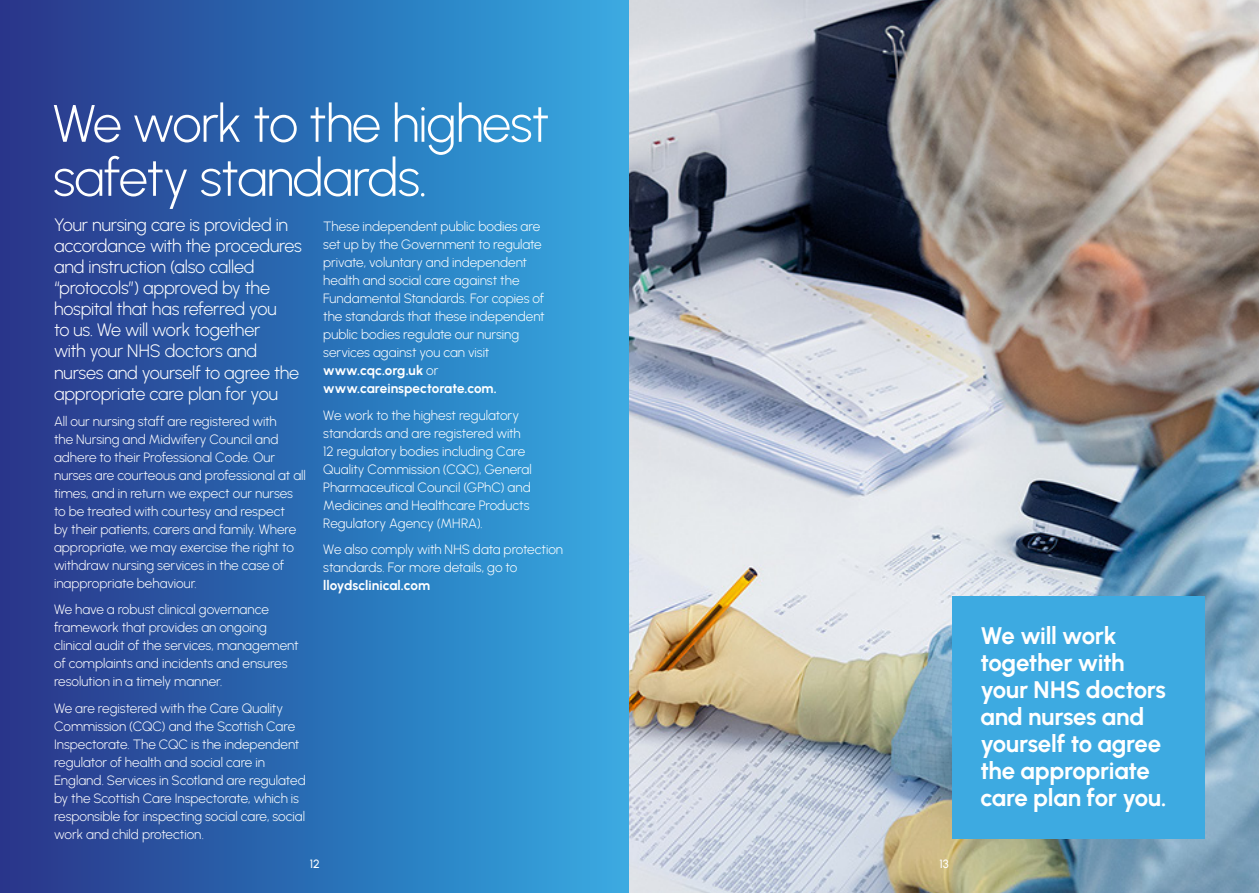
<style>
.page{position:relative;width:1259px;height:893px;background:#fff}
.page>*{position:absolute;margin:0;border:0;box-sizing:border-box;transform-origin:0 0}
.t1{font:300 52.5px/54px "Urbanist";letter-spacing:-.025em;color:#fff}
.t2{font:700 24px/27px "Urbanist";letter-spacing:-.01em;color:#fff}
.t3{font:300 18px/21px "Urbanist";letter-spacing:-.01em;color:#fff}
.t4{font:300 13.5px/18px "Urbanist";color:#fff}
.t5{font:700 13.5px "Urbanist";color:#fff}
.t6{font:500 12px "Urbanist";color:#fff}
.s1{font-weight:700}
</style>
<div class="page">
<div style="left:0;top:0;width:629px;height:893px;background:linear-gradient(to right,#263388,#33aae2)"></div>
<img style="left:629px;top:0;width:630px;height:893px">
<div style="left:952px;top:597px;width:253px;height:242px;background:#3daae1"></div>
<h1 class="t1" style="left:53px;top:96px;width:498px">We work to the highest safety standards.</h1>
<p class="t3" style="left:54px;top:215px;width:249px">Your nursing care is provided in accordance with the procedures and instruction (also called “protocols”) approved by the hospital that has referred you<br>to us. We will work together<br>with your NHS doctors and nurses and yourself to agree the appropriate care plan for you</p>
<p class="t4" style="left:54px;top:412px;width:253px">All our nursing staff are registered with<br>the Nursing and Midwifery Council and adhere to their Professional Code. Our nurses are courteous and professional at all times, and in return we expect our nurses to be treated with courtesy and respect<br>by their patients, carers and family. Where appropriate, we may exercise the right to withdraw nursing services in the case of inappropriate behaviour.</p>
<p class="t4" style="left:54px;top:601px;width:246px">We have a robust clinical governance framework that provides an ongoing clinical audit of the services, management of complaints and incidents and ensures resolution in a timely manner.</p>
<p class="t4" style="left:54px;top:699px;width:253px">We are registered with the Care Quality Commission (CQC) and the Scottish Care Inspectorate. The CQC is the independent regulator of health and social care in England. Services in Scotland are regulated by the Scottish Care Inspectorate, which is responsible for inspecting social care, social work and child protection.</p>
<p class="t4" style="left:323px;top:218px;width:223px">These independent public bodies are set up by the Government to regulate private, voluntary and independent health and social care against the Fundamental Standards. For copies of the standards that these independent public bodies regulate our nursing services against you can visit <span class="s1">www.cqc.org.uk</span> or <span class="s1">www.careinspectorate.com.</span></p>
<p class="t4" style="left:323px;top:406px;width:210px">We work to the highest regulatory standards and are registered with 12 regulatory bodies including Care Quality Commission (CQC), General Pharmaceutical Council (GPhC) and Medicines and Healthcare Products Regulatory Agency (MHRA).</p>
<p class="t4" style="left:323px;top:541px;width:241px">We also comply with NHS data protection standards. For more details, go to</p>
<p class="t5" style="left:323px;top:577px;width:108px">lloydsclinical.com</p>
<p class="t6" style="left:310px;top:856px;width:12px">12</p>
<p class="t6" style="left:939px;top:856px;width:11px">13</p>
<h2 class="t2" style="left:980px;top:622px;width:188px">We will work together with your NHS doctors and nurses and yourself to agree the appropriate care plan for you.</h2>
</div>
